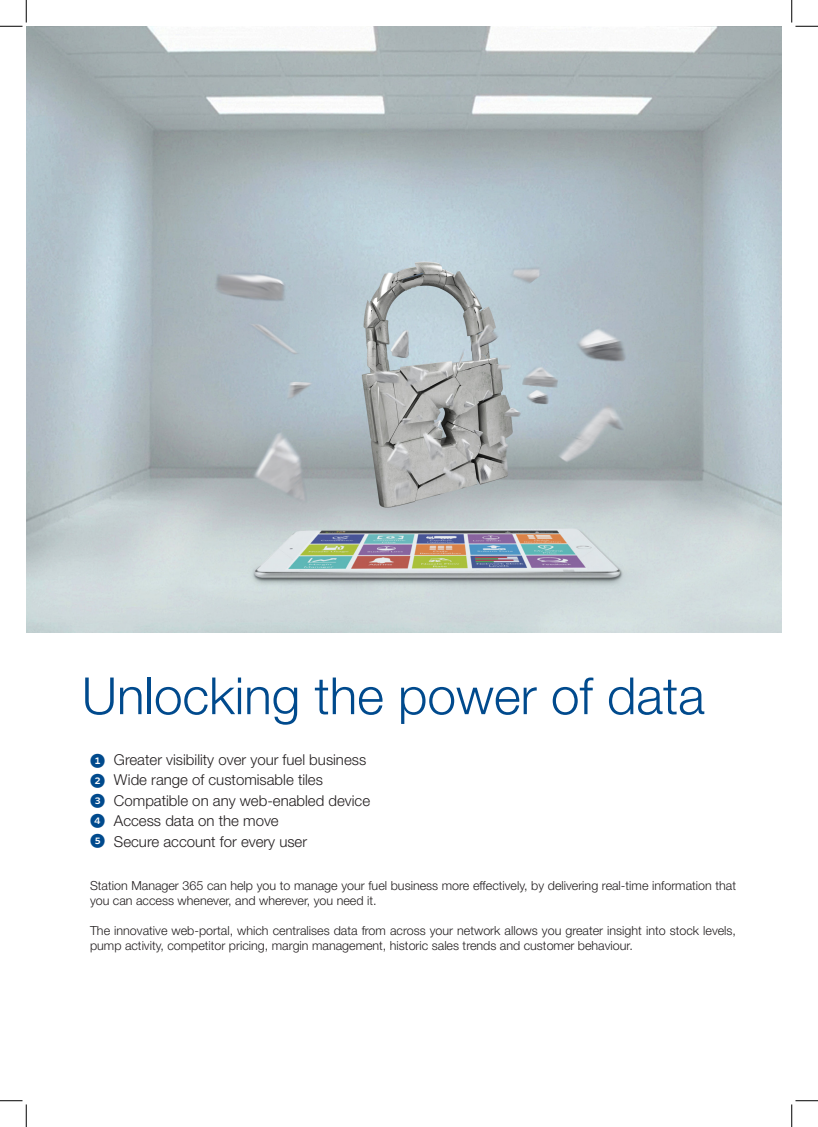
<style>
.page{position:relative;width:818px;height:1127px;background:#fff}
.page>*{position:absolute;margin:0;border:0;box-sizing:border-box;transform-origin:0 0}
.t1{font:300 51.25px "Helvetica Neue LT Std";color:#004a8d}
.t2{font:300 15px "Helvetica Neue LT Std";color:#231f20}
.t3{font:15px "Whitney Index Black Round Bd";color:#004a8d}
.t4{font:300 12.5px/15px "Helvetica Neue LT Std";color:#231f20}
</style>
<div class="page">
<img style="left:26px;top:26px;width:755px;height:606px">
<svg style="left:0;top:0;width:27px;height:27px"></svg>
<svg style="left:0;top:1100px;width:27px;height:26px"></svg>
<svg style="left:791px;top:0;width:27px;height:27px"></svg>
<svg style="left:791px;top:1100px;width:27px;height:26px"></svg>
<p class="t1" style="left:82px;top:664px;width:624px">Unlocking the power of data</p>
<p class="t3" style="left:90px;top:753px;width:17px">1</p>
<p class="t3" style="left:90px;top:773px;width:17px">2</p>
<p class="t3" style="left:90px;top:793px;width:17px">3</p>
<p class="t3" style="left:90px;top:813px;width:17px">4</p>
<p class="t3" style="left:90px;top:833px;width:17px">5</p>
<p class="t2" style="left:114px;top:749px;width:254px">Greater visibility over your fuel business</p>
<p class="t2" style="left:114px;top:770px;width:210px">Wide range of customisable tiles</p>
<p class="t2" style="left:114px;top:791px;width:258px">Compatible on any web-enabled device</p>
<p class="t2" style="left:114px;top:811px;width:166px">Access data on the move</p>
<p class="t2" style="left:114px;top:832px;width:195px">Secure account for every user</p>
<p class="t4" style="left:90px;top:877px;width:647px">Station Manager 365 can help you to manage your fuel business more effectively, by delivering real-time information that you can access whenever, and wherever, you need it.</p>
<p class="t4" style="left:90px;top:922px;width:647px">The innovative web-portal, which centralises data from across your network allows you greater insight into stock levels, pump activity, competitor pricing, margin management, historic sales trends and customer behaviour.</p>
</div>
